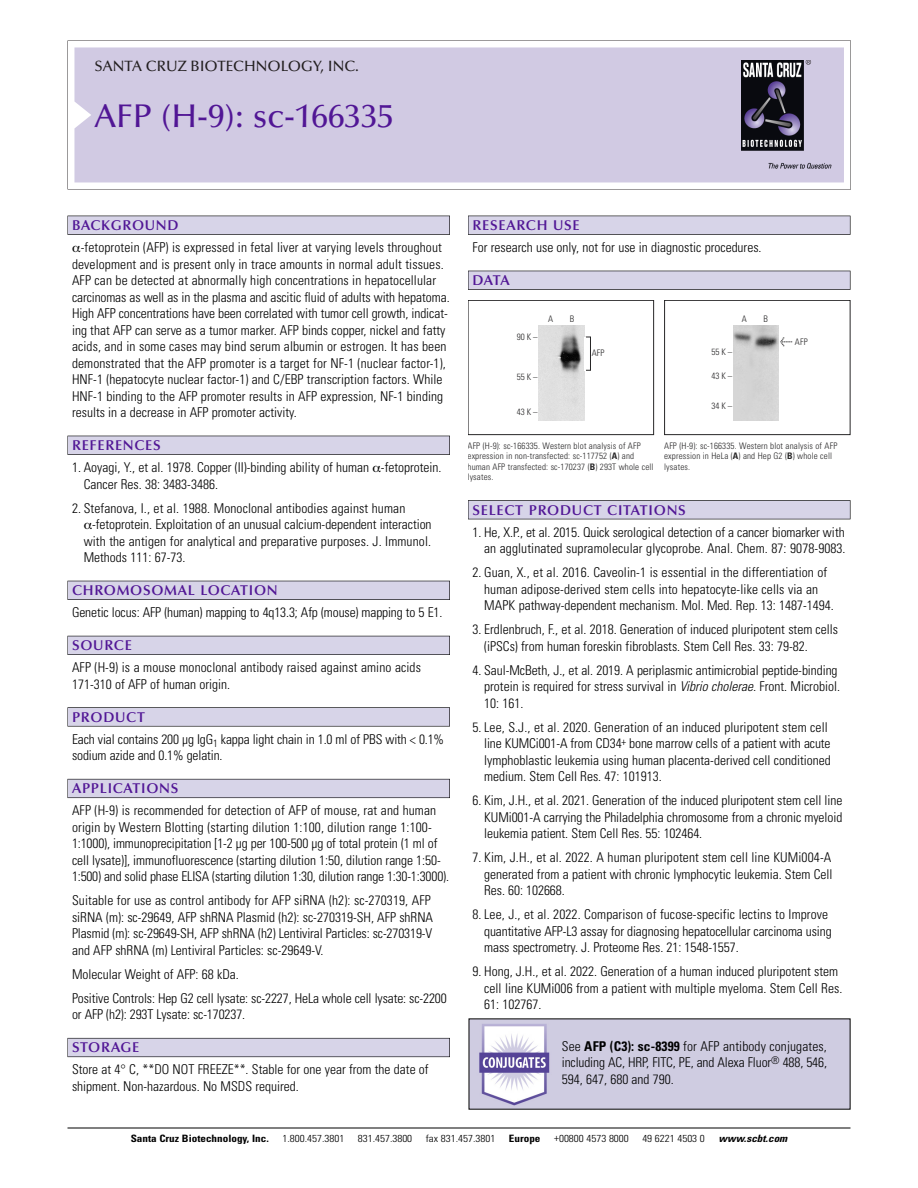
<style>
.page{position:relative;width:918px;height:1188px;background:#fff}
.page>*{position:absolute;margin:0;border:0;box-sizing:border-box;transform-origin:0 0}
.t1{font:500 33px "Optima";color:#511695}
.t2{font:500 15px "Optima";color:#231f20}
.t3{font:600 14.25px "Optima";letter-spacing:.05em;color:#511695}
.t4{font:300 condensed 13.5px/16.5px "Univers";color:#000}
.t5{font:300 condensed 10.2px "Univers";color:#000;scale:1.1 1}
.t6{font:700 condensed 10.2px "Univers";color:#000;scale:1.1 1}
.t7{font:italic 700 condensed 10.2px "Univers";color:#000;scale:1.1 1}
.t8{font:300 condensed 9px/10.5px "Univers";letter-spacing:.015em;color:#272627}
.s1{font-family:"Meta Plus";font-weight:400;font-stretch:normal;font-size:10.5px}
.s2{font-weight:700}
.s3{font-style:italic}
</style>
<div class="page">
<svg style="left:68px;top:40px;width:783px;height:149px"></svg>
<div style="left:74px;top:47px;width:770px;height:135px;background:#d1cae3"></div>
<img style="left:741px;top:60px;width:90px;height:108px">
<div style="left:68px;top:216px;width:382px;height:19px;background:#535256"></div>
<div style="left:68px;top:216px;width:381px;height:18px;background:#d7d4e8"></div>
<div style="left:68px;top:436px;width:382px;height:19px;background:#525156"></div>
<div style="left:68px;top:436px;width:381px;height:18px;background:#d7d4e8"></div>
<div style="left:68px;top:581px;width:382px;height:19px;background:#515057"></div>
<div style="left:68px;top:581px;width:381px;height:18px;background:#d7d4e8"></div>
<div style="left:68px;top:636px;width:382px;height:19px;background:#535259"></div>
<div style="left:68px;top:636px;width:381px;height:18px;background:#d7d4e8"></div>
<svg style="left:68px;top:707px;width:382px;height:20px"></svg>
<div style="left:68px;top:708px;width:381px;height:18px;background:#d7d4e8"></div>
<div style="left:68px;top:779px;width:382px;height:19px;background:#64626c"></div>
<div style="left:68px;top:779px;width:381px;height:18px;background:#d7d4e8"></div>
<div style="left:68px;top:1038px;width:382px;height:19px;background:#686770"></div>
<div style="left:68px;top:1039px;width:381px;height:18px;background:#d7d4e8"></div>
<div style="left:468px;top:216px;width:382px;height:19px;background:#535256"></div>
<div style="left:468px;top:216px;width:382px;height:18px;background:#d7d4e8"></div>
<div style="left:468px;top:271px;width:382px;height:19px;background:#525156"></div>
<div style="left:468px;top:271px;width:382px;height:18px;background:#d7d4e8"></div>
<div style="left:468px;top:500px;width:382px;height:19px;background:#515155"></div>
<div style="left:468px;top:501px;width:382px;height:18px;background:#d7d4e8"></div>
<hr style="left:68px;top:1128px;width:782px;height:1px;background:#000">
<div style="left:468px;top:300px;width:186px;height:135px;border:1px solid #272627"></div>
<img style="left:539px;top:325px;width:45px;height:95px">
<div style="left:586px;top:337px;width:5px;height:33px;border:1px solid #272627"></div>
<div style="left:664px;top:300px;width:186px;height:135px;border:1px solid #272627"></div>
<img style="left:733px;top:325px;width:45px;height:95px">
<img style="left:471px;top:1020px;width:377px;height:88px">
<p class="t2" style="left:94px;top:60px;width:266px">SANTA CRUZ BIOTECHNOLOGY, INC.</p>
<p class="t1" style="left:94px;top:102px;width:301px">AFP (H-9): sc-166335</p>
<p class="t3" style="left:72px;top:219px;width:108px">BACKGROUND</p>
<p class="t4" style="left:72px;top:240px;width:379px;text-indent:9px">-fetoprotein (AFP) is expressed in fetal liver at varying levels throughout development and is present only in trace amounts in normal adult tissues.<br>AFP can be detected at abnormally high concentrations in hepatocellular carcinomas as well as in the plasma and ascitic fluid of adults with hepatoma.<br>High AFP concentrations have been correlated with tumor cell growth, indicat&shy;ing that AFP can serve as a tumor marker. AFP binds copper, nickel and fatty acids, and in some cases may bind serum albumin or estrogen. It has been demonstrated that the AFP promoter is a target for NF-1 (nuclear factor-1), HNF-1 (hepatocyte nuclear factor-1) and C/EBP transcription factors. While HNF-1 binding to the AFP promoter results in AFP expression, NF-1 binding results in a decrease in AFP promoter activity.</p>
<p class="t3" style="left:72px;top:439px;width:90px">REFERENCES</p>
<p class="t4" style="left:84px;top:460px;width:359px;text-indent:-12px">1. Aoyagi, Y., et al. 1978. Copper (II)-binding ability of human -fetoprotein.<br>Cancer Res. 38: 3483-3486.</p>
<p class="t4" style="left:72px;top:501px;width:335px">2. Stefanova, I., et al. 1988. Monoclonal antibodies against human</p>
<p class="t4" style="left:92px;top:517px;width:341px">-fetoprotein. Exploitation of an unusual calcium-dependent interaction</p>
<p class="t4" style="left:84px;top:534px;width:349px">with the antigen for analytical and preparative purposes. J. Immunol.</p>
<p class="t4" style="left:84px;top:550px;width:103px">Methods 111: 67-73.</p>
<p class="t3" style="left:72px;top:584px;width:207px">CHROMOSOMAL LOCATION</p>
<p class="t4" style="left:72px;top:606px;width:372px">Genetic locus: AFP (human) mapping to 4q13.3; Afp (mouse) mapping to 5 E1.</p>
<p class="t3" style="left:72px;top:639px;width:61px">SOURCE</p>
<p class="t4" style="left:72px;top:661px;width:350px">AFP (H-9) is a mouse monoclonal antibody raised against amino acids<br>171-310 of AFP of human origin.</p>
<p class="t3" style="left:72px;top:711px;width:74px">PRODUCT</p>
<p class="t4" style="left:72px;top:732px;width:374px">Each vial contains 200 µg IgG<sub>1</sub> kappa light chain in 1.0 ml of PBS with &lt; 0.1% sodium azide and 0.1% gelatin.</p>
<p class="t3" style="left:72px;top:783px;width:108px">APPLICATIONS</p>
<p class="t4" style="left:72px;top:804px;width:379px">AFP (H-9) is recommended for detection of AFP of mouse, rat and human origin by Western Blotting (starting dilution 1:100, dilution range 1:100- 1:1000), immunoprecipitation [1-2 µg per 100-500 µg of total protein (1 ml of cell lysate)], immunofluorescence (starting dilution 1:50, dilution range 1:50- 1:500) and solid phase ELISA (starting dilution 1:30, dilution range 1:30-1:3000).</p>
<p class="t4" style="left:72px;top:894px;width:363px">Suitable for use as control antibody for AFP siRNA (h2): sc-270319, AFP siRNA (m): sc-29649, AFP shRNA Plasmid (h2): sc-270319-SH, AFP shRNA Plasmid (m): sc-29649-SH, AFP shRNA (h2) Lentiviral Particles: sc-270319-V and AFP shRNA (m) Lentiviral Particles: sc-29649-V.</p>
<p class="t4" style="left:72px;top:967px;width:168px">Molecular Weight of AFP: 68 kDa.</p>
<p class="t4" style="left:72px;top:991px;width:376px">Positive Controls: Hep G2 cell lysate: sc-2227, HeLa whole cell lysate: sc-2200 or AFP (h2): 293T Lysate: sc-170237.</p>
<p class="t3" style="left:72px;top:1042px;width:69px">STORAGE</p>
<p class="t4" style="left:72px;top:1063px;width:358px">Store at 4° C, **DO NOT FREEZE**. Stable for one year from the date of shipment. Non-hazardous. No MSDS required.</p>
<p class="t3" style="left:473px;top:219px;width:109px">RESEARCH USE</p>
<p class="t4" style="left:473px;top:240px;width:291px">For research use only, not for use in diagnostic procedures.</p>
<p class="t3" style="left:473px;top:274px;width:39px">DATA</p>
<p class="t8" style="left:548px;top:315px;width:7px">A</p>
<p class="t8" style="left:570px;top:315px;width:6px">B</p>
<p class="t8" style="left:742px;top:314px;width:7px">A</p>
<p class="t8" style="left:763px;top:314px;width:6px">B</p>
<p class="t8" style="left:517px;top:332px;width:22px">90K–</p>
<p class="t8" style="left:517px;top:373px;width:22px">55K–</p>
<p class="t8" style="left:517px;top:408px;width:22px">43K–</p>
<p class="t8" style="left:592px;top:348px;width:14px">AFP</p>
<p class="t8" style="left:711px;top:347px;width:22px">55K–</p>
<p class="t8" style="left:711px;top:371px;width:22px">43K–</p>
<p class="t8" style="left:711px;top:401px;width:22px">34K–</p>
<p class="t8" style="left:780px;top:337px;width:29px"><span class="s1">&lt;</span> AFP</p>
<p class="t8" style="left:468px;top:441px;width:188px">AFP (H-9): sc-166335. Western blot analysis of AFP expression in non-transfected: sc-117752 (<span class="s2">A</span>) and human AFP transfected: sc-170237 (<span class="s2">B</span>) 293T whole cell lysates.</p>
<p class="t8" style="left:664px;top:441px;width:175px">AFP (H-9): sc-166335. Western blot analysis of AFP expression in HeLa (<span class="s2">A</span>) and Hep G2 (<span class="s2">B</span>) whole cell lysates.</p>
<p class="t3" style="left:473px;top:504px;width:215px">SELECT PRODUCT CITATIONS</p>
<p class="t4" style="left:473px;top:525px;width:374px;text-align:right">1. He, X.P., et al. 2015. Quick serological detection of a cancer biomarker with an agglutinated supramolecular glycoprobe. Anal. Chem. 87: 9078-9083.</p>
<p class="t4" style="left:484px;top:565px;width:351px;text-indent:-12px">2. Guan, X., et al. 2016. Caveolin-1 is essential in the differentiation of human adipose-derived stem cells into hepatocyte-like cells via an<br>MAPK pathway-dependent mechanism. Mol. Med. Rep. 13: 1487-1494.</p>
<p class="t4" style="left:484px;top:622px;width:355px;text-indent:-12px">3. Erdlenbruch, F., et al. 2018. Generation of induced pluripotent stem cells (iPSCs) from human foreskin fibroblasts. Stem Cell Res. 33: 79-82.</p>
<p class="t4" style="left:484px;top:663px;width:357px;text-indent:-12px">4. Saul-McBeth, J., et al. 2019. A periplasmic antimicrobial peptide-binding protein is required for stress survival in <span class="s3">Vibrio cholerae.</span>Front. Microbiol.<br>10: 161.</p>
<p class="t4" style="left:484px;top:720px;width:348px;text-indent:-12px">5. Lee, S.J., et al. 2020. Generation of an induced pluripotent stem cell line KUMCi001-A from CD34<sup>+</sup> bone marrow cells of a patient with acute lymphoblastic leukemia using human placenta-derived cell conditioned medium. Stem Cell Res. 47: 101913.</p>
<p class="t4" style="left:484px;top:793px;width:360px;text-align:justify;text-indent:-12px">6. Kim, J.H., et al. 2021. Generation of the induced pluripotent stem cell line KUMi001-A carrying the Philadelphia chromosome from a chronic myeloid leukemia patient. Stem Cell Res. 55: 102464.</p>
<p class="t4" style="left:484px;top:850px;width:350px;text-align:justify;text-indent:-12px">7. Kim, J.H., et al. 2022. A human pluripotent stem cell line KUMi004-A generated from a patient with chronic lymphocytic leukemia. Stem Cell Res. 60: 102668.</p>
<p class="t4" style="left:484px;top:907px;width:349px;text-indent:-12px">8. Lee, J., et al. 2022. Comparison of fucose-specific lectins to Improve quantitative AFP-L3 assay for diagnosing hepatocellular carcinoma using mass spectrometry. J. Proteome Res. 21: 1548-1557.</p>
<p class="t4" style="left:484px;top:964px;width:360px;text-indent:-12px">9. Hong, J.H., et al. 2022. Generation of a human induced pluripotent stem cell line KUMi006 from a patient with multiple myeloma. Stem Cell Res.<br>61: 102767.</p>
<p class="t4" style="left:562px;top:1039px;width:267px;text-align:justify">See <span class="s2">AFP (C3): sc-8399</span> for AFP antibody conjugates, including AC, HRP, FITC, PE, and Alexa Fluor<sup>®</sup> 488, 546, 594, 647, 680 and 790.</p>
<p class="t6" style="left:131px;top:1135px;width:127px">Santa Cruz Biotechnology, Inc.</p>
<p class="t5" style="left:282px;top:1135px;width:58px">1.800.457.3801</p>
<p class="t5" style="left:358px;top:1135px;width:51px">831.457.3800</p>
<p class="t5" style="left:426px;top:1135px;width:65px">fax 831.457.3801</p>
<p class="t6" style="left:509px;top:1135px;width:30px">Europe</p>
<p class="t5" style="left:554px;top:1135px;width:69px">+00800 4573 8000</p>
<p class="t5" style="left:642px;top:1135px;width:58px">49 6221 4503 0</p>
<p class="t7" style="left:719px;top:1135px;width:66px">www.scbt.com</p>
</div>
